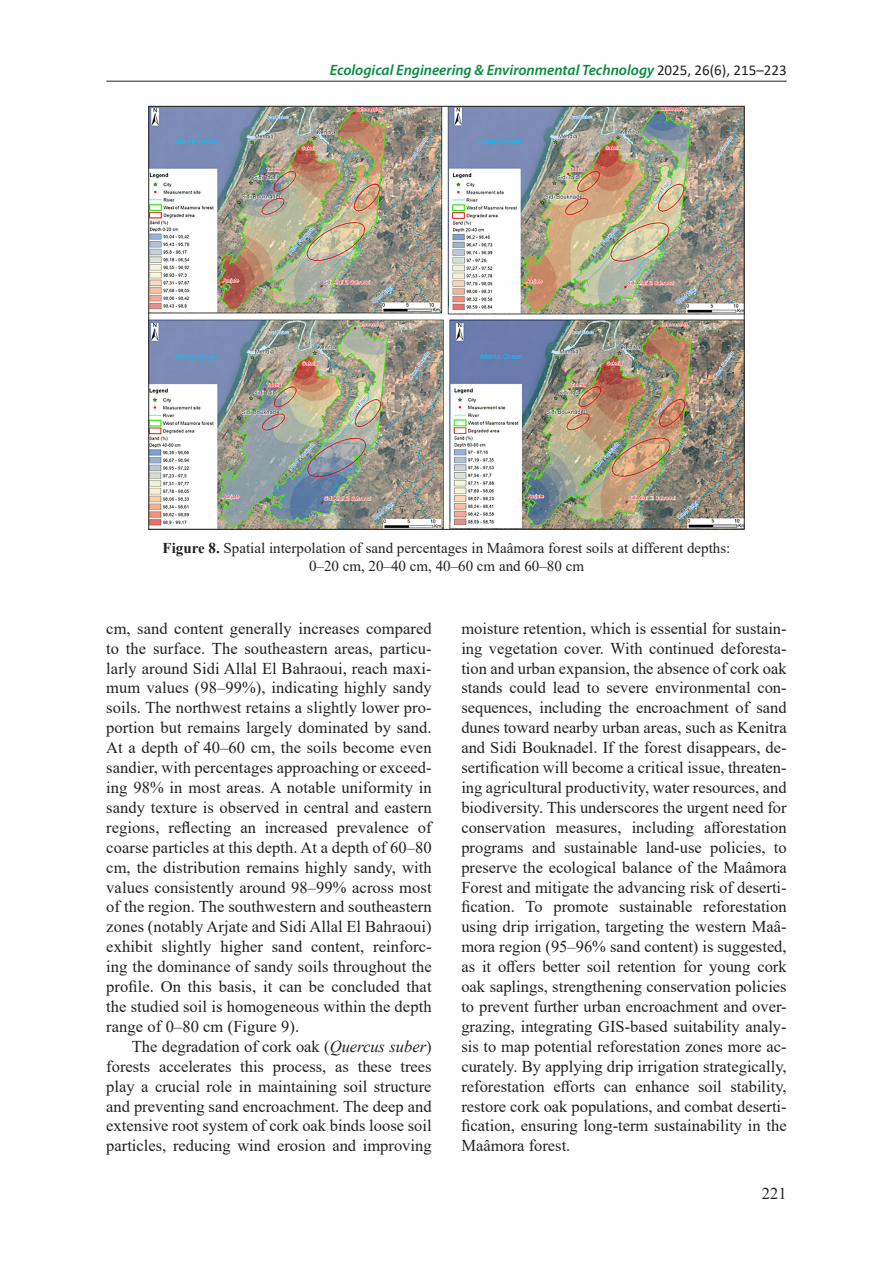
<style>
.page{position:relative;width:893px;height:1263px;background:#fff}
.page>*{position:absolute;margin:0;border:0;box-sizing:border-box;transform-origin:0 0}
.Base_Text{font:16.5px/20px "Times New Roman";color:#231f20;text-align:justify}
.Figure{font:15px "Times New Roman";color:#231f20}
.t1{font:italic 600 15px "Myriad Pro";color:#088b3c}
.s1{font-family:"Calibri";font-weight:400;font-style:normal;color:#231f20}
.s2{font-weight:700}
.s3{font-style:italic}
</style>
<div class="page">
<hr style="left:106px;top:81px;width:681px;height:1px;background:#231f20">
<img style="left:150px;top:108px;width:593px;height:420px">
<p class="t1" style="left:330px;top:60px;width:458px">Ecological Engineering &amp; Environmental Technology <span class="s1">2025, 26(6), 215–223</span></p>
<p class="Figure" style="left:163px;top:537px;width:569px"><span class="s2">Figure 8.</span> Spatial interpolation of sand percentages in Maâmora forest soils at different depths:</p>
<p class="Figure" style="left:309px;top:555px;width:276px">0–20 cm, 20–40 cm, 40–60 cm and 60–80 cm</p>
<p class="Base_Text" style="left:106px;top:618px;width:327px">cm, sand content generally increases compared to the surface. The southeastern areas, particu&shy;larly around Sidi Allal El Bahraoui, reach maxi&shy;mum values (98–99%), indicating highly sandy soils. The northwest retains a slightly lower pro&shy;portion but remains largely dominated by sand.<br>At a depth of 40–60 cm, the soils become even sandier, with percentages approaching or exceed&shy;ing 98% in most areas. A notable uniformity in sandy texture is observed in central and eastern regions, reflecting an increased prevalence of coarse particles at this depth. At a depth of 60–80 cm, the distribution remains highly sandy, with values consistently around 98–99% across most of the region. The southwestern and southeastern zones (notably Arjate and Sidi Allal El Bahraoui) exhibit slightly higher sand content, reinforc&shy;ing the dominance of sandy soils throughout the profile. On this basis, it can be concluded that the studied soil is homogeneous within the depth range of 0–80 cm (Figure 9).</p>
<p class="Base_Text" style="left:106px;top:1036px;width:327px;text-indent:26px">The degradation of cork oak (<span class="s3">Quercus suber</span>) forests accelerates this process, as these trees play a crucial role in maintaining soil structure and preventing sand encroachment. The deep and extensive root system of cork oak binds loose soil particles, reducing wind erosion and improving</p>
<p class="Base_Text" style="left:461px;top:618px;width:327px">moisture retention, which is essential for sustain&shy;ing vegetation cover. With continued deforesta&shy;tion and urban expansion, the absence of cork oak stands could lead to severe environmental con&shy;sequences, including the encroachment of sand dunes toward nearby urban areas, such as Kenitra and Sidi Bouknadel. If the forest disappears, de&shy;sertification will become a critical issue, threaten&shy;ing agricultural productivity, water resources, and biodiversity. This underscores the urgent need for conservation measures, including afforestation programs and sustainable land-use policies, to preserve the ecological balance of the Maâmora Forest and mitigate the advancing risk of deserti&shy;fication. To promote sustainable reforestation using drip irrigation, targeting the western Maâ&shy;mora region (95–96% sand content) is suggested, as it offers better soil retention for young cork oak saplings, strengthening conservation policies to prevent further urban encroachment and over&shy;grazing, integrating GIS-based suitability analy&shy;sis to map potential reforestation zones more ac&shy;curately. By applying drip irrigation strategically, reforestation efforts can enhance soil stability, restore cork oak populations, and combat deserti&shy;fication, ensuring long-term sustainability in the Maâmora forest.</p>
<p class="Base_Text" style="left:762px;top:1183px;width:26px">221</p>
</div>
